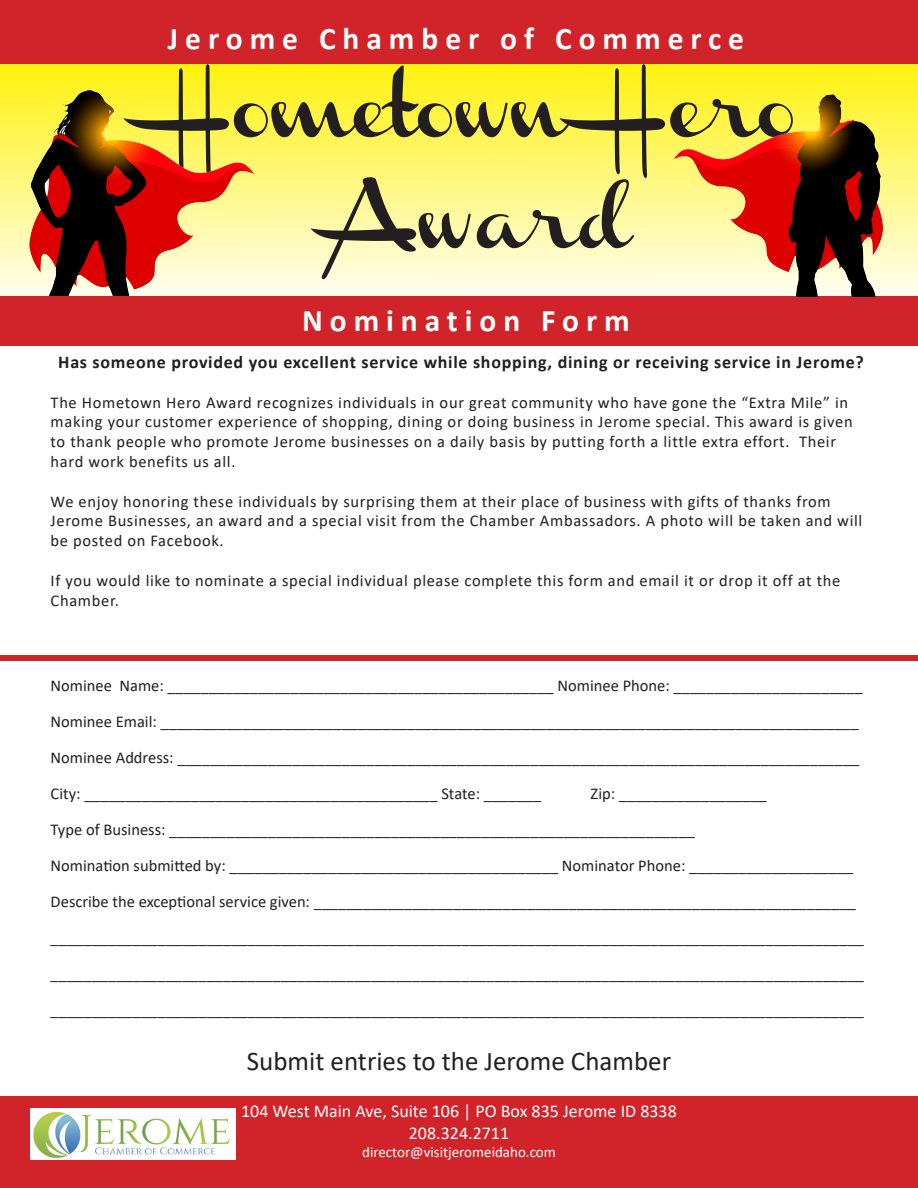
<style>
.page{position:relative;width:918px;height:1188px;background:#fff}
.page>*{position:absolute;margin:0;border:0;box-sizing:border-box;transform-origin:0 0}
.t1{font:55.5px/111px "Channel";color:#231f20;text-align:center;scale:1.06 1}
.t2{font:700 31.5px "Calibri";letter-spacing:.22em;color:#fff}
.t3{font:27px "Calibri";color:#231f20}
.t4{font:700 18px "Calibri";letter-spacing:.04em;color:#231f20}
.t5{font:18px "Calibri";color:#fff}
.t6{font:16.5px/19.8px "Calibri";letter-spacing:.04em;color:#231f20}
.t7{font:16.5px "Calibri";color:#231f20}
.t8{font:15px "Calibri";color:#fff}
</style>
<div class="page">
<div style="left:0;top:54px;width:918px;height:252px;background:linear-gradient(to bottom,#fff105,#fffef8)"></div>
<div style="left:0;top:296px;width:918px;height:50px;background:#d1232a"></div>
<div style="left:0;top:1096px;width:917px;height:92px;background:#d1232a"></div>
<div style="left:0;top:655px;width:918px;height:6px;background:#d1232a"></div>
<div style="left:0;top:1px;width:918px;height:63px;background:#d1232a"></div>
<img style="left:31px;top:1109px;width:205px;height:50px">
<img style="left:25px;top:88px;width:230px;height:207px">
<img style="left:671px;top:92px;width:214px;height:205px">
<p class="t2" style="left:168px;top:16px;width:578px">Jerome Chamber of Commerce</p>
<p class="t1" style="left:167px;top:62px;width:597px">Hometown Hero<br>Award</p>
<p class="t2" style="left:302px;top:298px;width:329px">Nomination Form</p>
<p class="t4" style="left:58px;top:349px;width:807px">Has someone provided you excellent service while shopping, dining or receiving service in Jerome?</p>
<p class="t6" style="left:51px;top:392px;width:804px">The Hometown Hero Award recognizes individuals in our great community who have gone the “Extra Mile” in making your customer experience of shopping, dining or doing business in Jerome special. This award is given to thank people who promote Jerome businesses on a daily basis by putting forth a little extra effort. Their hard work benefits us all.</p>
<p class="t6" style="left:51px;top:491px;width:782px">We enjoy honoring these individuals by surprising them at their place of business with gifts of thanks from</p>
<p class="t6" style="left:51px;top:511px;width:813px">Jerome Businesses, an award and a special visit from the Chamber Ambassadors. A photo will be taken and will be posted on Facebook.</p>
<p class="t6" style="left:51px;top:570px;width:791px">If you would like to nominate a special individual please complete this form and email it or drop it off at the<br>Chamber.</p>
<p class="t7" style="left:51px;top:674px;width:813px">Nominee Name: _______________________________________________ Nominee Phone: _______________________</p>
<p class="t7" style="left:51px;top:710px;width:810px">Nominee Email: _____________________________________________________________________________________</p>
<p class="t7" style="left:51px;top:746px;width:810px">Nominee Address: ___________________________________________________________________________________</p>
<p class="t7" style="left:51px;top:782px;width:492px">City: ___________________________________________ State: _______</p>
<p class="t6" style="left:591px;top:783px;width:178px">Zip: __________________</p>
<p class="t7" style="left:51px;top:818px;width:646px">Type of Business: ________________________________________________________________</p>
<p class="t7" style="left:51px;top:854px;width:804px">Nomination submitted by: ________________________________________ Nominator Phone: ____________________</p>
<p class="t7" style="left:51px;top:890px;width:807px">Describe the exceptional service given: __________________________________________________________________</p>
<p class="t6" style="left:51px;top:927px;width:815px">___________________________________________________________________________________________________</p>
<p class="t6" style="left:51px;top:963px;width:815px">___________________________________________________________________________________________________</p>
<p class="t6" style="left:51px;top:999px;width:815px">___________________________________________________________________________________________________</p>
<p class="t3" style="left:247px;top:1042px;width:426px">Submit entries to the Jerome Chamber</p>
<p class="t5" style="left:241px;top:1098px;width:437px">104 West Main Ave, Suite 106 | PO Box 835 Jerome ID 8338</p>
<p class="t5" style="left:409px;top:1120px;width:102px">208.324.2711</p>
<p class="t8" style="left:362px;top:1141px;width:195px">director@visitjeromeidaho.com</p>
</div>
